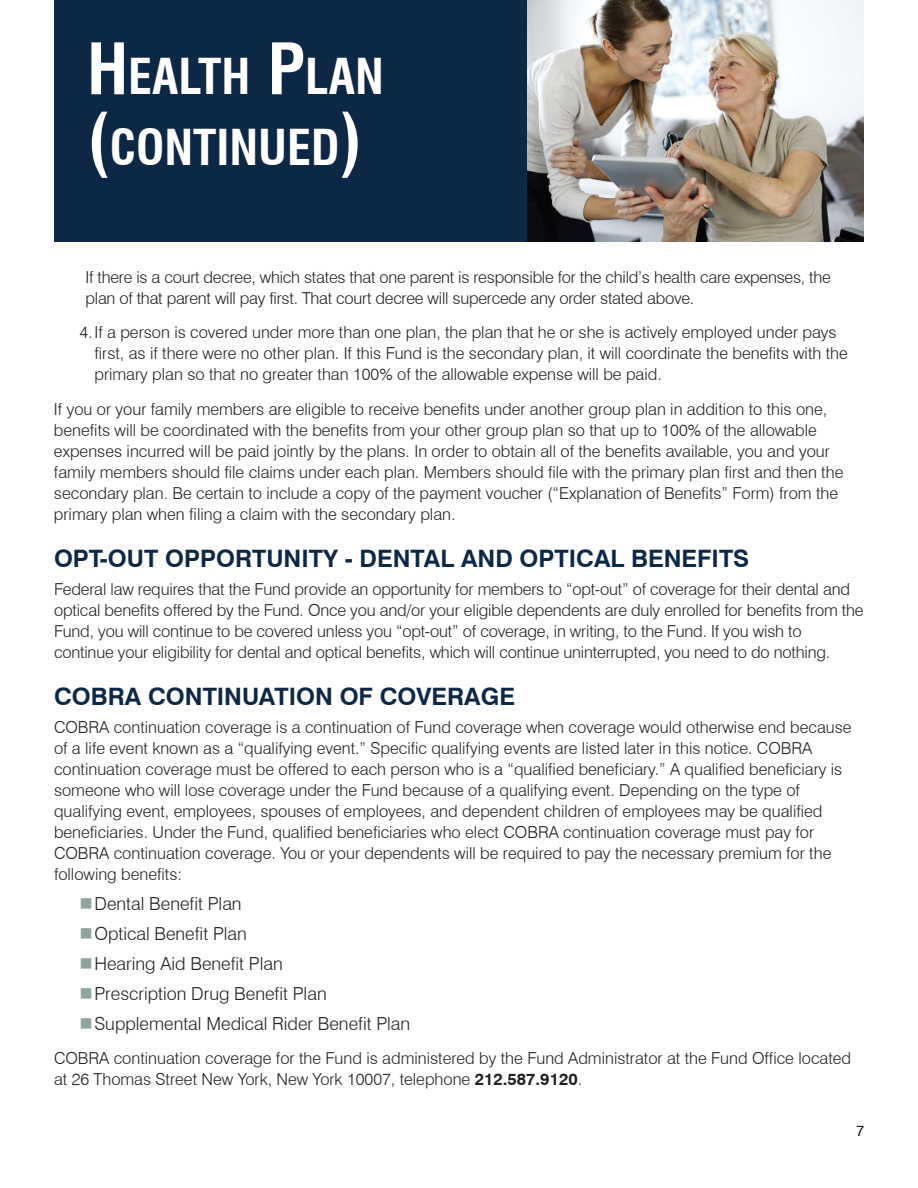
<style>
.page{position:relative;width:918px;height:1188px;background:#fff}
.page>*{position:absolute;margin:0;border:0;box-sizing:border-box;transform-origin:0 0}
.t1{font:700 condensed 48.3px/70.5px "Swiss 721 BT";color:#fff}
.t2{font:700 24px "Swiss 721 BT";color:#0d2846}
.t3{font:300 18px/30px "Swiss 721 BT";color:#231f20}
.t4{font:300 16.5px/21px "Swiss 721 BT";color:#231f20}
.t5{font:300 15px "Swiss 721 BT";color:#231f20}
.s1{font-size:69px}
.s2{font-weight:700}
</style>
<div class="page">
<div style="left:54px;top:0;width:474px;height:242px;background:#0d2846"></div>
<img style="left:528px;top:0;width:336px;height:242px">
<h1 class="t1" style="left:87px;top:41px;width:299px"><span class="s1">H</span>EALTH <span class="s1">P</span>LAN <span class="s1">(</span>CONTINUED<span class="s1">)</span></h1>
<p class="t4" style="left:86px;top:266px;width:747px">If there is a court decree, which states that one parent is responsible for the child’s health care expenses, the plan of that parent will pay first. That court decree will supercede any order stated above.</p>
<p class="t4" style="left:94px;top:322px;width:755px;text-indent:-15px">4.If a person is covered under more than one plan, the plan that he or she is actively employed under pays first, as if there were no other plan. If this Fund is the secondary plan, it will coordinate the benefits with the primary plan so that no greater than 100% of the allowable expense will be paid.</p>
<p class="t4" style="left:54px;top:398px;width:791px">If you or your family members are eligible to receive benefits under another group plan in addition to this one, benefits will be coordinated with the benefits from your other group plan so that up to 100% of the allowable expenses incurred will be paid jointly by the plans. In order to obtain all of the benefits available, you and your family members should file claims under each plan. Members should file with the primary plan first and then the secondary plan. Be certain to include a copy of the payment voucher (“Explanation of Benefits” Form) from the primary plan when filing a claim with the secondary plan.</p>
<h2 class="t2" style="left:54px;top:544px;width:697px">OPT-OUT OPPORTUNITY - DENTAL AND OPTICAL BENEFITS</h2>
<p class="t4" style="left:54px;top:578px;width:811px">Federal law requires that the Fund provide an opportunity for members to “opt-out” of coverage for their dental and optical benefits offered by the Fund. Once you and/or your eligible dependents are duly enrolled for benefits from the Fund, you will continue to be covered unless you “opt-out” of coverage, in writing, to the Fund. If you wish to continue your eligibility for dental and optical benefits, which will continue uninterrupted, you need to do nothing.</p>
<h2 class="t2" style="left:54px;top:682px;width:463px">COBRA CONTINUATION OF COVERAGE</h2>
<p class="t4" style="left:54px;top:716px;width:799px">COBRA continuation coverage is a continuation of Fund coverage when coverage would otherwise end because of a life event known as a “qualifying event.” Specific qualifying events are listed later in this notice. COBRA continuation coverage must be offered to each person who is a “qualified beneficiary.” A qualified beneficiary is someone who will lose coverage under the Fund because of a qualifying event. Depending on the type of qualifying event, employees, spouses of employees, and dependent children of employees may be qualified beneficiaries. Under the Fund, qualified beneficiaries who elect COBRA continuation coverage must pay for COBRA continuation coverage. You or your dependents will be required to pay the necessary premium for the following benefits:</p>
<p class="t3" style="left:94px;top:888px;width:317px">Dental Benefit Plan<br>Optical Benefit Plan<br>Hearing Aid Benefit Plan<br>Prescription Drug Benefit Plan<br>Supplemental Medical Rider Benefit Plan</p>
<p class="t4" style="left:54px;top:1048px;width:799px">COBRA continuation coverage for the Fund is administered by the Fund Administrator at the Fund Office located at 26 Thomas Street New York, New York 10007, telephone <span class="s2">212.587.9120</span>.</p>
<p class="t5" style="left:856px;top:1122px;width:9px">7</p>
</div>
